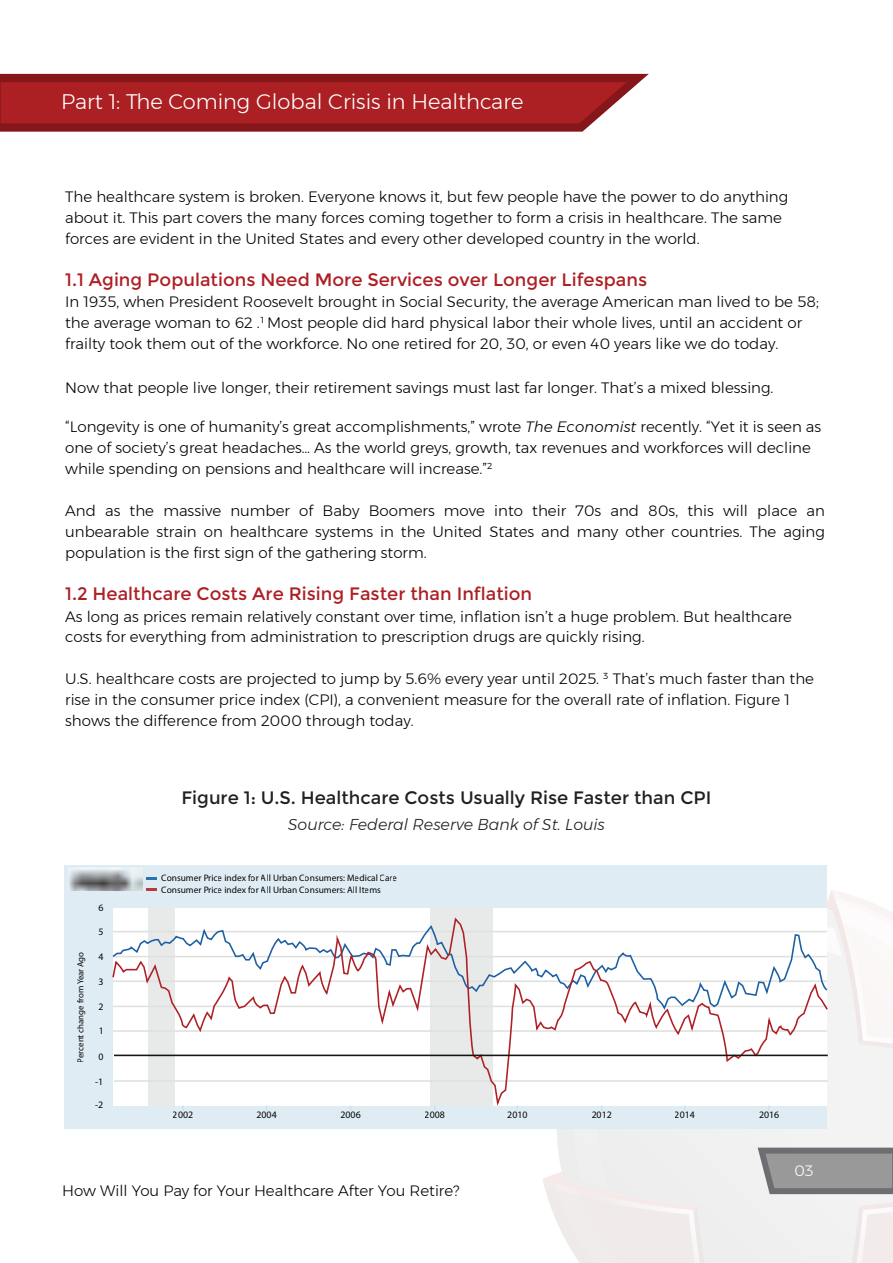
<style>
.page{position:relative;width:893px;height:1263px;background:#fff}
.page>*{position:absolute;margin:0;border:0;box-sizing:border-box;transform-origin:0 0}
.t1{font:300 21px "Montserrat";color:#fff}
.t2{font:18px "Montserrat";color:#ad1f24}
.t3{font:18px "Montserrat";color:#231f20}
.t4{font:italic 300 15.75px "Montserrat";color:#231f20}
.t5{font:300 15px/21px "Montserrat";color:#000}
.t6{font:300 15px "Montserrat";color:#040503}
.t7{font:300 15px "Montserrat";color:#fff}
.t8{font:9.9px "Myriad Pro";color:#050504}
.t9{font:9.45px/11.7px "Myriad Pro";color:#050604}
.t10{font:8.85px "Myriad Pro";color:#050504}
.s1{font-style:italic}
</style>
<div class="page">
<svg style="left:557px;top:904px;width:336px;height:350px;fill:#f5efef"></svg>
<svg style="left:574px;top:921px;width:319px;height:342px;fill:#f1efef"></svg>
<svg style="left:0;top:73px;width:649px;height:59px;background:#a72c2f"></svg>
<svg style="left:754px;top:1145px;width:139px;height:118px"></svg>
<div style="left:64px;top:866px;width:763px;height:263px;background:#e0ecf3"></div>
<div style="left:113px;top:908px;width:714px;height:197px;background:#fff"></div>
<div style="left:149px;top:908px;width:26px;height:197px;background:#e8e9e9"></div>
<div style="left:430px;top:908px;width:62px;height:197px;background:#e8e9e9"></div>
<svg style="left:112px;top:916px;width:717px;height:245px"></svg>
<hr style="left:114px;top:1054px;width:714px;height:2px;background:#171617">
<div style="left:88px;top:1107px;width:713px;height:14px;background:#e0ecf3"></div>
<svg style="left:146px;top:889px;width:11px;height:2px"></svg>
<svg style="left:146px;top:877px;width:11px;height:2px"></svg>
<img style="left:69px;top:868px;width:73px;height:23px">
<h1 class="t1" style="left:61px;top:89px;width:464px">Part 1: The Coming Global Crisis in Healthcare</h1>
<p class="t5" style="left:65px;top:186px;width:725px">The healthcare system is broken. Everyone knows it, but few people have the power to do anything about it. This part covers the many forces coming together to form a crisis in healthcare. The same forces are evident in the United States and every other developed country in the world.</p>
<p class="t2" style="left:65px;top:268px;width:583px">1.1 Aging Populations Need More Services over Longer Lifespans</p>
<p class="t5" style="left:65px;top:292px;width:755px;line-height:20.5px">In 1935, when President Roosevelt brought in Social Security, the average American man lived to be 58; the average woman to 62 .<sup>1</sup> Most people did hard physical labor their whole lives, until an accident or frailty took them out of the workforce. No one retired for 20, 30, or even 40 years like we do today.</p>
<p class="t5" style="left:65px;top:377px;width:710px">Now that people live longer, their retirement savings must last far longer. That’s a mixed blessing.</p>
<p class="t5" style="left:65px;top:416px;width:758px">“Longevity is one of humanity’s great accomplishments,” wrote <span class="s1">The Economist</span> recently. “Yet it is seen as one of society’s great headaches… As the world greys, growth, tax revenues and workforces will decline while spending on pensions and healthcare will increase.”<sup>2</sup></p>
<p class="t5" style="left:65px;top:500px;width:761px;text-align:justify">And as the massive number of Baby Boomers move into their 70s and 80s, this will place an unbearable strain on healthcare systems in the United States and many other countries. The aging population is the first sign of the gathering storm.</p>
<p class="t2" style="left:65px;top:583px;width:469px">1.2 Healthcare Costs Are Rising Faster than Inflation</p>
<p class="t5" style="left:65px;top:606px;width:728px;line-height:20.2px">As long as prices remain relatively constant over time, inflation isn’t a huge problem. But healthcare costs for everything from administration to prescription drugs are quickly rising.</p>
<p class="t5" style="left:65px;top:668px;width:750px">U.S. healthcare costs are projected to jump by 5.6% every year until 2025. <sup>3</sup> That’s much faster than the rise in the consumer price index (CPI), a convenient measure for the overall rate of inflation. Figure 1 shows the difference from 2000 through today.</p>
<p class="t3" style="left:181px;top:787px;width:532px">Figure 1: U.S. Healthcare Costs Usually Rise Faster than CPI</p>
<p class="t4" style="left:288px;top:814px;width:318px">Source: Federal Reserve Bank of St. Louis</p>
<p class="t10" style="left:75px;top:1062px;width:112px;rotate:-90deg">Percent change from Year Ago</p>
<p class="t8" style="left:98px;top:901px;width:7px">6</p>
<p class="t8" style="left:98px;top:926px;width:7px">5</p>
<p class="t8" style="left:98px;top:951px;width:7px">4</p>
<p class="t8" style="left:98px;top:975px;width:7px">3</p>
<p class="t8" style="left:98px;top:1000px;width:7px">2</p>
<p class="t8" style="left:98px;top:1025px;width:7px">1</p>
<p class="t8" style="left:98px;top:1050px;width:7px">0</p>
<p class="t8" style="left:95px;top:1075px;width:10px">-1</p>
<p class="t8" style="left:95px;top:1099px;width:10px">-2</p>
<p class="t9" style="left:161px;top:872px;width:238px">Consumer Price index for All Urban Consumers: Medical Care<br>Consumer Price index for All Urban Consumers: All Items</p>
<p class="t8" style="left:173px;top:1109px;width:22px">2002</p>
<p class="t8" style="left:256px;top:1109px;width:22px">2004</p>
<p class="t8" style="left:340px;top:1109px;width:22px">2006</p>
<p class="t8" style="left:425px;top:1109px;width:22px">2008</p>
<p class="t8" style="left:507px;top:1109px;width:22px">2010</p>
<p class="t8" style="left:592px;top:1109px;width:22px">2012</p>
<p class="t8" style="left:675px;top:1109px;width:22px">2014</p>
<p class="t8" style="left:759px;top:1109px;width:22px">2016</p>
<p class="t6" style="left:62px;top:1181px;width:399px">How Will You Pay for Your Healthcare After You Retire?</p>
<p class="t7" style="left:794px;top:1161px;width:21px">03</p>
</div>
